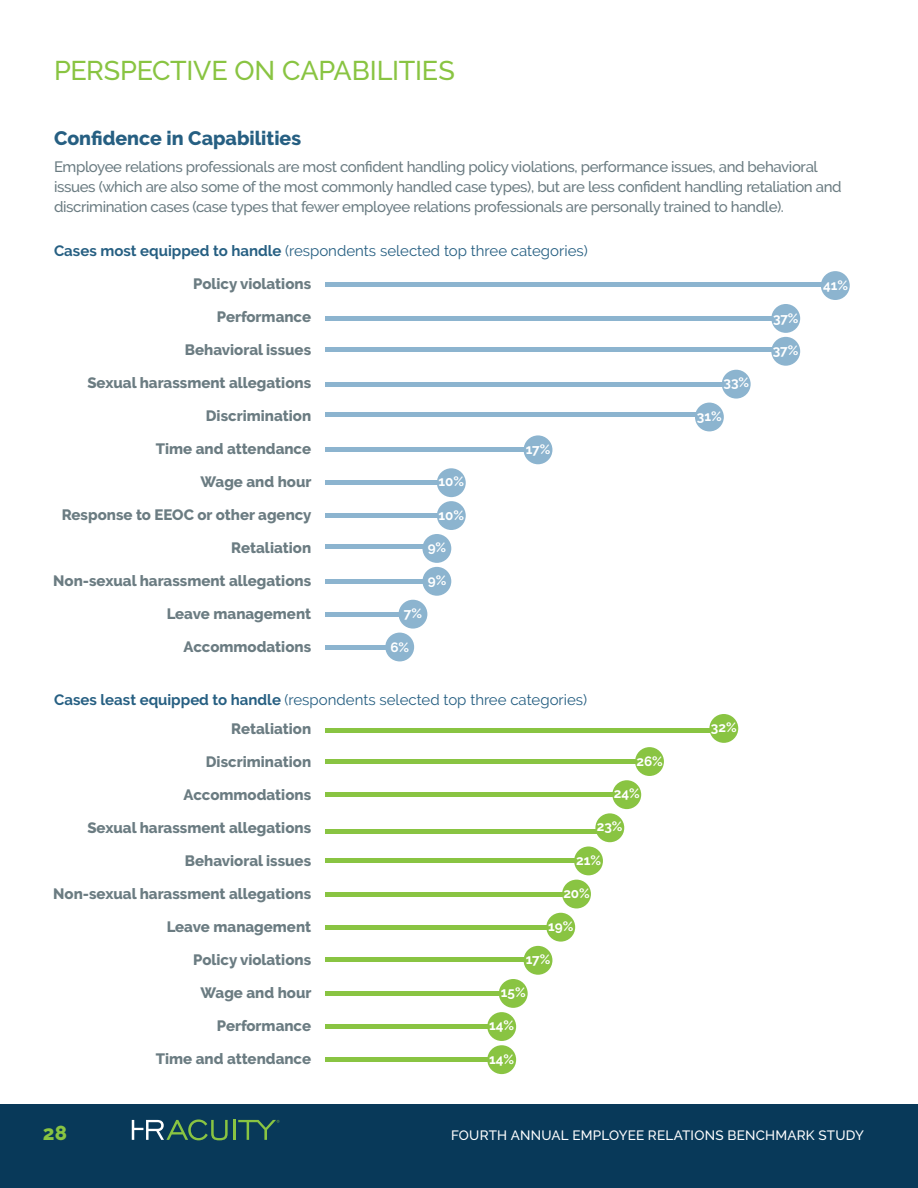
<style>
.page{position:relative;width:918px;height:1188px;background:#fff}
.page>*{position:absolute;margin:0;border:0;box-sizing:border-box;transform-origin:0 0}
.t1{font:500 27px "Raleway";letter-spacing:-.01em;color:#89c442}
.t2{font:800 20.25px "Raleway";color:#89c442}
.Breaker_Text{font:800 19.5px "Raleway";color:#265f82}
.Body_Copy{font:800 15px "Raleway";color:#6b7c82}
.Body_Copy-2{font:500 15px/20.2px "Raleway";letter-spacing:-.025em;color:#6b7c82}
.t3{font:15px "Raleway";color:#265f82}
.t4{font:700 13.5px "Raleway";color:#fff}
.t5{font:500 13.5px "Raleway";letter-spacing:.015em;color:#fff}
.s1{font-weight:700}
</style>
<div class="page">
<div style="left:0;top:1104px;width:918px;height:84px;background:#083959"></div>
<svg style="left:132px;top:1119px;width:96px;height:21px"></svg>
<hr style="left:233px;top:1120px;width:3px;height:20px;background:#89c442">
<svg style="left:238px;top:1120px;width:42px;height:20px"></svg>
<hr style="left:325px;top:728px;width:399px;height:4px;background:#89c442">
<div style="left:709px;top:714px;width:29px;height:29px;background:#89c442;border-radius:50%"></div>
<hr style="left:325px;top:282px;width:510px;height:4px;background:#8cb4cf">
<div style="left:821px;top:271px;width:29px;height:29px;background:#8cb4cf;border-radius:50%"></div>
<hr style="left:325px;top:760px;width:325px;height:4px;background:#89c442">
<div style="left:635px;top:747px;width:29px;height:29px;background:#89c442;border-radius:50%"></div>
<hr style="left:325px;top:793px;width:300px;height:4px;background:#89c442">
<div style="left:612px;top:780px;width:29px;height:29px;background:#89c442;border-radius:50%"></div>
<hr style="left:325px;top:829px;width:287px;height:4px;background:#89c442">
<div style="left:595px;top:813px;width:29px;height:29px;background:#89c442;border-radius:50%"></div>
<hr style="left:325px;top:859px;width:263px;height:4px;background:#89c442">
<div style="left:574px;top:847px;width:29px;height:28px;background:#89c442;border-radius:50%"></div>
<hr style="left:325px;top:892px;width:250px;height:4px;background:#89c442">
<div style="left:562px;top:880px;width:29px;height:28px;background:#89c442;border-radius:50%"></div>
<hr style="left:325px;top:925px;width:238px;height:4px;background:#89c442">
<div style="left:546px;top:913px;width:29px;height:29px;background:#89c442;border-radius:50%"></div>
<div style="left:325px;top:957px;width:213px;height:5px;background:#89c442"></div>
<div style="left:524px;top:946px;width:28px;height:29px;background:#89c442;border-radius:50%"></div>
<hr style="left:325px;top:991px;width:188px;height:4px;background:#89c442">
<div style="left:499px;top:979px;width:29px;height:29px;background:#89c442;border-radius:50%"></div>
<hr style="left:325px;top:1025px;width:176px;height:4px;background:#89c442">
<div style="left:487px;top:1012px;width:29px;height:29px;background:#89c442;border-radius:50%"></div>
<hr style="left:325px;top:1058px;width:176px;height:4px;background:#89c442">
<div style="left:487px;top:1045px;width:29px;height:29px;background:#89c442;border-radius:50%"></div>
<hr style="left:325px;top:316px;width:461px;height:4px;background:#8cb4cf">
<div style="left:771px;top:304px;width:29px;height:29px;background:#8cb4cf;border-radius:50%"></div>
<hr style="left:325px;top:347px;width:461px;height:4px;background:#8cb4cf">
<div style="left:771px;top:337px;width:29px;height:29px;background:#8cb4cf;border-radius:50%"></div>
<hr style="left:325px;top:382px;width:411px;height:4px;background:#8cb4cf">
<div style="left:722px;top:370px;width:29px;height:29px;background:#8cb4cf;border-radius:50%"></div>
<hr style="left:325px;top:413px;width:386px;height:4px;background:#8cb4cf">
<div style="left:695px;top:403px;width:29px;height:28px;background:#8cb4cf;border-radius:50%"></div>
<hr style="left:325px;top:448px;width:213px;height:4px;background:#8cb4cf">
<div style="left:524px;top:435px;width:28px;height:29px;background:#8cb4cf;border-radius:50%"></div>
<hr style="left:325px;top:481px;width:126px;height:4px;background:#8cb4cf">
<div style="left:437px;top:468px;width:29px;height:29px;background:#8cb4cf;border-radius:50%"></div>
<hr style="left:325px;top:514px;width:126px;height:4px;background:#8cb4cf">
<div style="left:437px;top:501px;width:29px;height:29px;background:#8cb4cf;border-radius:50%"></div>
<hr style="left:325px;top:544px;width:114px;height:4px;background:#8cb4cf">
<div style="left:422px;top:534px;width:29px;height:29px;background:#8cb4cf;border-radius:50%"></div>
<hr style="left:325px;top:579px;width:114px;height:4px;background:#8cb4cf">
<div style="left:422px;top:567px;width:29px;height:29px;background:#8cb4cf;border-radius:50%"></div>
<hr style="left:325px;top:612px;width:89px;height:4px;background:#8cb4cf">
<div style="left:399px;top:600px;width:28px;height:29px;background:#8cb4cf;border-radius:50%"></div>
<hr style="left:325px;top:645px;width:77px;height:4px;background:#8cb4cf">
<div style="left:385px;top:633px;width:29px;height:28px;background:#8cb4cf;border-radius:50%"></div>
<p class="t1" style="left:54px;top:55px;width:402px">PERSPECTIVE ON CAPABILITIES</p>
<p class="Breaker_Text" style="left:54px;top:127px;width:249px">Confidence in Capabilities</p>
<p class="Body_Copy-2" style="left:54px;top:156px;width:789px">Employee relations professionals are most confident handling policy violations, performance issues, and behavioral issues (which are also some of the most commonly handled case types), but are less confident handling retaliation and discrimination cases (case types that fewer employee relations professionals are personally trained to handle).</p>
<p class="t3" style="left:54px;top:242px;width:535px"><span class="s1">Cases most equipped to handle</span> (respondents selected top three categories)</p>
<p class="Body_Copy" style="left:193px;top:276px;width:120px">Policy violations</p>
<p class="Body_Copy" style="left:217px;top:309px;width:96px">Performance</p>
<p class="Body_Copy" style="left:185px;top:342px;width:128px">Behavioral issues</p>
<p class="Body_Copy" style="left:87px;top:375px;width:225px">Sexual harassment allegations</p>
<p class="Body_Copy" style="left:206px;top:408px;width:107px">Discrimination</p>
<p class="Body_Copy" style="left:156px;top:441px;width:157px">Time and attendance</p>
<p class="Body_Copy" style="left:201px;top:474px;width:113px">Wage and hour</p>
<p class="Body_Copy" style="left:62px;top:507px;width:251px">Response to EEOC or other agency</p>
<p class="Body_Copy" style="left:231px;top:540px;width:81px">Retaliation</p>
<p class="Body_Copy" style="left:53px;top:573px;width:259px">Non-sexual harassment allegations</p>
<p class="Body_Copy" style="left:167px;top:606px;width:146px">Leave management</p>
<p class="Body_Copy" style="left:184px;top:639px;width:129px">Accommodations</p>
<p class="t4" style="left:439px;top:474px;width:27px">10%</p>
<p class="t4" style="left:439px;top:507px;width:27px">10%</p>
<p class="t4" style="left:428px;top:540px;width:20px">9%</p>
<p class="t4" style="left:428px;top:573px;width:20px">9%</p>
<p class="t4" style="left:404px;top:605px;width:20px">7%</p>
<p class="t4" style="left:390px;top:639px;width:20px">6%</p>
<p class="t4" style="left:526px;top:441px;width:26px">17%</p>
<p class="t3" style="left:54px;top:691px;width:535px"><span class="s1">Cases least equipped to handle</span> (respondents selected top three categories)</p>
<p class="Body_Copy" style="left:231px;top:721px;width:81px">Retaliation</p>
<p class="Body_Copy" style="left:206px;top:754px;width:107px">Discrimination</p>
<p class="Body_Copy" style="left:184px;top:787px;width:129px">Accommodations</p>
<p class="Body_Copy" style="left:87px;top:820px;width:225px">Sexual harassment allegations</p>
<p class="Body_Copy" style="left:185px;top:853px;width:128px">Behavioral issues</p>
<p class="Body_Copy" style="left:53px;top:886px;width:259px">Non-sexual harassment allegations</p>
<p class="Body_Copy" style="left:167px;top:919px;width:146px">Leave management</p>
<p class="Body_Copy" style="left:193px;top:952px;width:120px">Policy violations</p>
<p class="Body_Copy" style="left:201px;top:985px;width:113px">Wage and hour</p>
<p class="Body_Copy" style="left:217px;top:1018px;width:96px">Performance</p>
<p class="Body_Copy" style="left:156px;top:1051px;width:157px">Time and attendance</p>
<p class="t4" style="left:636px;top:754px;width:28px">26%</p>
<p class="t4" style="left:614px;top:785px;width:27px">24%</p>
<p class="t4" style="left:597px;top:819px;width:27px">23%</p>
<p class="t4" style="left:576px;top:853px;width:26px">21%</p>
<p class="t4" style="left:563px;top:886px;width:28px">20%</p>
<p class="t4" style="left:548px;top:918px;width:27px">19%</p>
<p class="t4" style="left:526px;top:952px;width:26px">17%</p>
<p class="t4" style="left:501px;top:984px;width:26px">15%</p>
<p class="t4" style="left:489px;top:1018px;width:26px">14%</p>
<p class="t4" style="left:489px;top:1051px;width:26px">14%</p>
<p class="t4" style="left:724px;top:374px;width:27px">33%</p>
<p class="t4" style="left:697px;top:408px;width:26px">31%</p>
<p class="t4" style="left:773px;top:310px;width:27px">37%</p>
<p class="t4" style="left:773px;top:342px;width:27px">37%</p>
<p class="t4" style="left:823px;top:277px;width:26px">41%</p>
<p class="t4" style="left:711px;top:719px;width:27px">32%</p>
<h2 class="t2" style="left:43px;top:1121px;width:26px">28</h2>
<p class="t5" style="left:451px;top:1127px;width:414px">FOURTH ANNUAL EMPLOYEE RELATIONS BENCHMARK STUDY</p>
</div>
